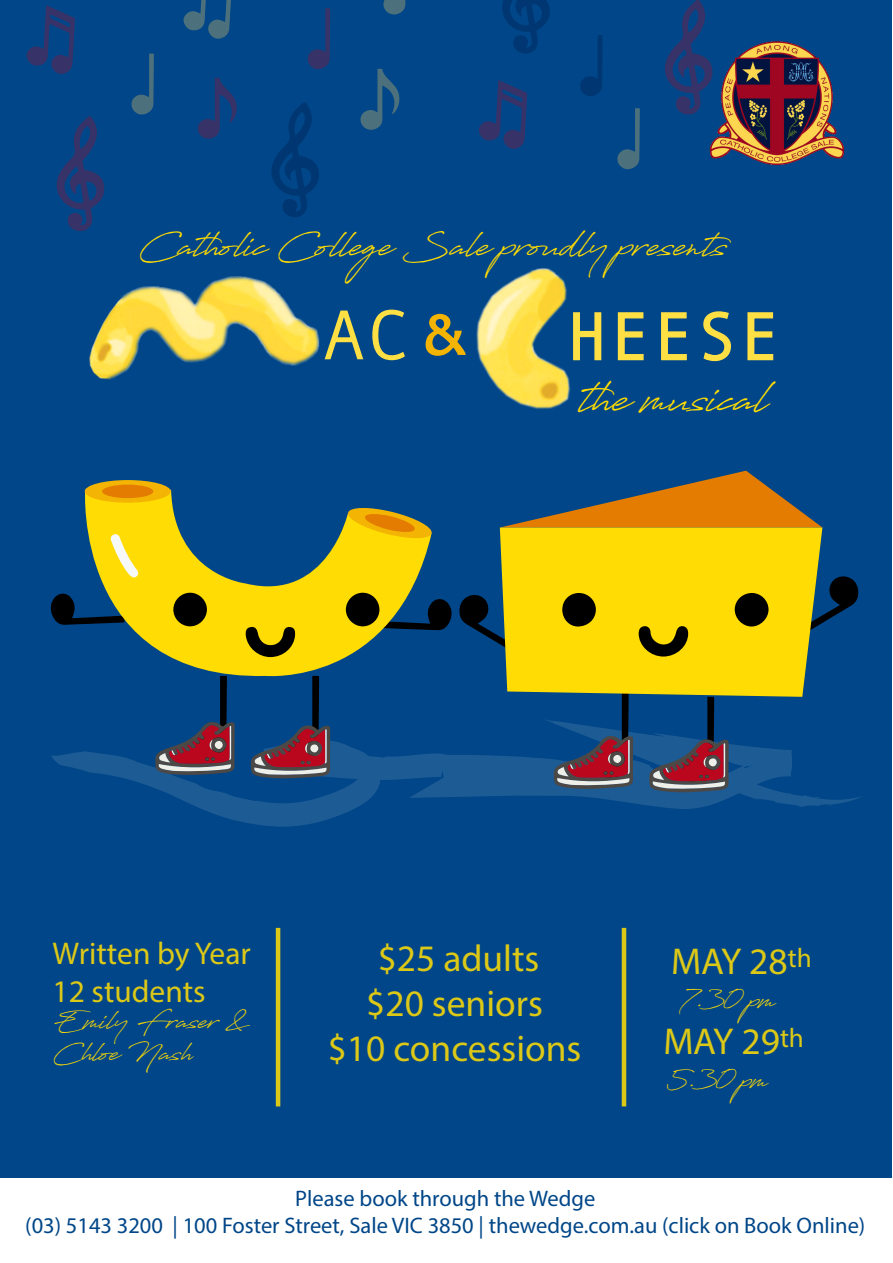
<style>
.page{position:relative;width:893px;height:1263px;background:#fff}
.page>*{position:absolute;margin:0;border:0;box-sizing:border-box;transform-origin:0 0}
.t1{font:46.35px "Antro Vectra Bolder";color:#ffdc03}
.t2{font:37.5px/45px "Myriad Pro";color:#dcc817;text-align:center}
.t3{font:37.2px "Antro Vectra Bolder";color:#ffdc03}
.t4{font:31.5px/37.8px "Myriad Pro";color:#dcc817}
.t5{font:27px/32.4px "Antro Vectra Bolder";color:#eed20e}
.t6{font:22.5px/27px "Myriad Pro";color:#004688;text-align:center}
</style>
<div class="page">
<div style="left:0;top:0;width:892px;height:1263px;background:#004688"></div>
<div style="left:0;top:1178px;width:892px;height:85px;background:#fff"></div>
<img style="left:26px;top:0;width:835px;height:1107px">
<hr style="left:622px;top:928px;width:4px;height:178px;background:#dcc817">
<hr style="left:276px;top:928px;width:4px;height:178px;background:#dcc817">
<svg style="left:50px;top:592px;width:24px;height:33px"></svg>
<svg style="left:74px;top:490px;width:358px;height:198px"></svg>
<div style="left:346px;top:593px;width:33px;height:33px;background:#000;border-radius:50%"></div>
<div style="left:173px;top:592px;width:34px;height:35px;background:#000;border-radius:50%"></div>
<svg style="left:245px;top:626px;width:50px;height:31px;background:#7a6901"></svg>
<svg style="left:110px;top:533px;width:30px;height:44px"></svg>
<svg style="left:378px;top:594px;width:122px;height:66px"></svg>
<svg style="left:500px;top:471px;width:322px;height:56px"></svg>
<svg style="left:347px;top:506px;width:86px;height:34px"></svg>
<svg style="left:822px;top:575px;width:37px;height:67px"></svg>
<div style="left:500px;top:527px;width:322px;height:170px;background:#ffdc03"></div>
<div style="left:562px;top:593px;width:34px;height:34px;background:#000;border-radius:50%"></div>
<div style="left:735px;top:593px;width:34px;height:34px;background:#000;border-radius:50%"></div>
<svg style="left:639px;top:626px;width:49px;height:30px"></svg>
<svg style="left:250px;top:676px;width:80px;height:103px"></svg>
<svg style="left:310px;top:744px;width:9px;height:9px"></svg>
<svg style="left:155px;top:676px;width:80px;height:99px"></svg>
<div style="left:215px;top:741px;width:8px;height:8px;background:#eeefe9;border-radius:50%"></div>
<svg style="left:649px;top:697px;width:80px;height:96px"></svg>
<div style="left:709px;top:758px;width:8px;height:9px;background:#eeefe9;border-radius:50%"></div>
<svg style="left:553px;top:691px;width:80px;height:100px"></svg>
<div style="left:613px;top:755px;width:8px;height:8px;background:#eeefe9;border-radius:50%"></div>
<div style="left:85px;top:480px;width:86px;height:23px;background:#f4b403;border-radius:50%"></div>
<div style="left:102px;top:485px;width:51px;height:13px;background:#e37c00;border-radius:50%"></div>
<svg style="left:318px;top:280px;width:94px;height:91px"></svg>
<div style="left:415px;top:301px;width:49px;height:78px;background:#004688"></div>
<svg style="left:425px;top:313px;width:41px;height:44px"></svg>
<svg style="left:565px;top:290px;width:217px;height:86px"></svg>
<h3 class="t3" style="left:138px;top:220px;width:595px">Catholic College Sale proudly presents</h3>
<h1 class="t1" style="left:580px;top:366px;width:188px">the musical</h1>
<h3 class="t4" style="left:53px;top:934px;width:200px">Written by Year<br>12 students</h3>
<p class="t5" style="left:53px;top:1001px;width:200px">Emily Fraser &amp;<br>Chloe Nash</p>
<h2 class="t2" style="left:328px;top:936px;width:255px">$25 adults<br>$20 seniors<br>$10 concessions</h2>
<h2 class="t2" style="left:671px;top:938px;width:142px">MAY 28<sup>th</sup></h2>
<p class="t5" style="left:679px;top:980px;width:97px">7.30 pm</p>
<h2 class="t2" style="left:663px;top:1019px;width:142px">MAY 29<sup>th</sup></h2>
<p class="t5" style="left:666px;top:1060px;width:102px">5.30 pm</p>
<p class="t6" style="left:25px;top:1185px;width:841px">Please book through the Wedge<br>(03) 5143 3200 | 100 Foster Street, Sale VIC 3850 | thewedge.com.au (click on Book Online)</p>
</div>
